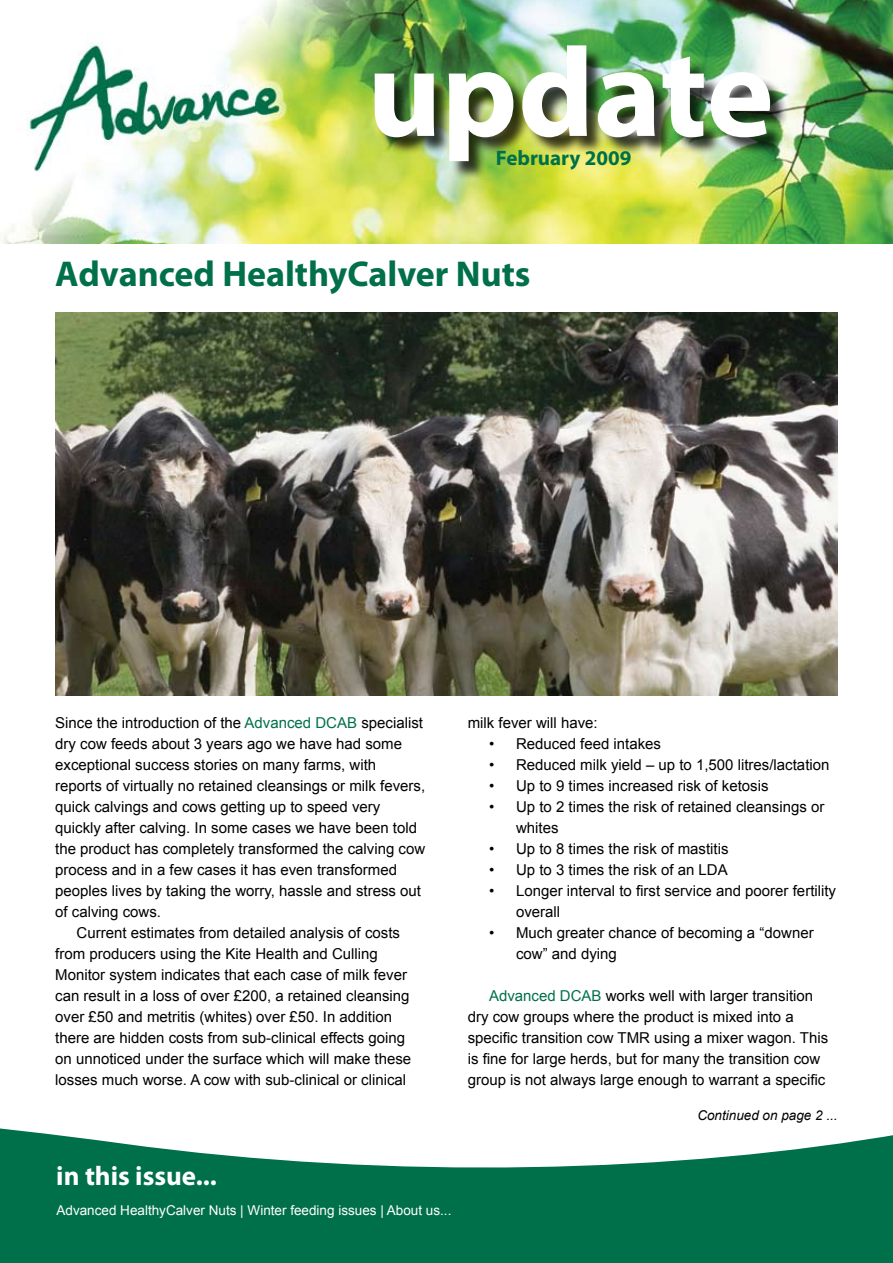
<style>
.page{position:relative;width:893px;height:1263px;background:#fff}
.page>*{position:absolute;margin:0;border:0;box-sizing:border-box;transform-origin:0 0}
.t1{font:700 127.5px "Myriad Pro";color:#fff}
.t2{font:700 36px "Myriad Pro";color:#00704a}
.t3{font:700 27px "Myriad Pro";color:#fff}
.t4{font:700 21px "Myriad Pro";color:#00704a}
.t5{font:15px/21px "Arial";color:#000}
.t6{font:13.5px "Arial";color:#fff}
.t7{font:italic 13.5px "Arial";color:#000}
.s1{color:#00704a}
</style>
<div class="page">
<img style="left:0;top:0;width:893px;height:243px">
<svg style="left:0;top:1128px;width:893px;height:135px;fill:#00704a"></svg>
<div style="left:377px;top:48px;width:411px;height:132px;background:#000;opacity:.75"></div>
<img style="left:55px;top:312px;width:783px;height:384px">
<h1 class="t1" style="left:367px;top:10px;width:408px">update</h1>
<h3 class="t4" style="left:496px;top:144px;width:137px">February 2009</h3>
<h2 class="t2" style="left:55px;top:251px;width:477px">Advanced HealthyCalver Nuts</h2>
<p class="t5" style="left:55px;top:712px;width:369px">Since the introduction of the <span class="s1">Advanced DCAB</span> specialist</p>
<p class="t5" style="left:55px;top:733px;width:348px">dry cow feeds about 3 years ago we have had some</p>
<p class="t5" style="left:55px;top:754px;width:322px">exceptional success stories on many farms, with</p>
<p class="t5" style="left:55px;top:775px;width:371px">reports of virtually no retained cleansings or milk fevers,</p>
<p class="t5" style="left:55px;top:796px;width:327px">quick calvings and cows getting up to speed very</p>
<p class="t5" style="left:55px;top:817px;width:363px">quickly after calving. In some cases we have been told</p>
<p class="t5" style="left:55px;top:838px;width:371px">the product has completely transformed the calving cow</p>
<p class="t5" style="left:55px;top:859px;width:343px">process and in a few cases it has even transformed</p>
<p class="t5" style="left:55px;top:880px;width:367px">peoples lives by taking the worry, hassle and stress out</p>
<p class="t5" style="left:55px;top:901px;width:107px">of calving cows.</p>
<p class="t5" style="left:77px;top:922px;width:325px">Current estimates from detailed analysis of costs</p>
<p class="t5" style="left:55px;top:943px;width:324px">from producers using the Kite Health and Culling</p>
<p class="t5" style="left:55px;top:964px;width:353px">Monitor system indicates that each case of milk fever</p>
<p class="t5" style="left:55px;top:985px;width:356px">can result in a loss of over £200, a retained cleansing</p>
<p class="t5" style="left:55px;top:1006px;width:338px">over £50 and metritis (whites) over £50. In addition</p>
<p class="t5" style="left:55px;top:1027px;width:351px">there are hidden costs from sub-clinical effects going</p>
<p class="t5" style="left:55px;top:1048px;width:357px">on unnoticed under the surface which will make these</p>
<p class="t5" style="left:55px;top:1069px;width:352px">losses much worse. A cow with sub-clinical or clinical</p>
<h3 class="t3" style="left:56px;top:1159px;width:162px">in this issue...</h3>
<p class="t6" style="left:56px;top:1202px;width:396px">Advanced HealthyCalver Nuts | Winter feeding issues | About us...</p>
<p class="t5" style="left:468px;top:712px;width:132px">milk fever will have:</p>
<p class="t5" style="left:489px;top:733px;width:174px">• Reduced feed intakes</p>
<p class="t5" style="left:489px;top:754px;width:342px">• Reduced milk yield – up to 1,500 litres/lactation</p>
<p class="t5" style="left:489px;top:775px;width:281px">• Up to 9 times increased risk of ketosis</p>
<p class="t5" style="left:516px;top:796px;width:310px;text-indent:-27px">• Up to 2 times the risk of retained cleansings or whites</p>
<p class="t5" style="left:489px;top:838px;width:241px">• Up to 8 times the risk of mastitis</p>
<p class="t5" style="left:489px;top:859px;width:240px">• Up to 3 times the risk of an LDA</p>
<p class="t5" style="left:516px;top:880px;width:322px;text-indent:-27px">• Longer interval to first service and poorer fertility overall</p>
<p class="t5" style="left:516px;top:922px;width:299px;text-indent:-27px">• Much greater chance of becoming a “downer cow” and dying</p>
<p class="t5" style="left:468px;top:985px;width:362px;text-indent:21px"><span class="s1">Advanced DCAB</span> works well with larger transition dry cow groups where the product is mixed into a specific transition cow TMR using a mixer wagon. This is fine for large herds, but for many the transition cow group is not always large enough to warrant a specific</p>
<p class="t7" style="left:697px;top:1106px;width:142px">Continued on page 2 ...</p>
</div>
